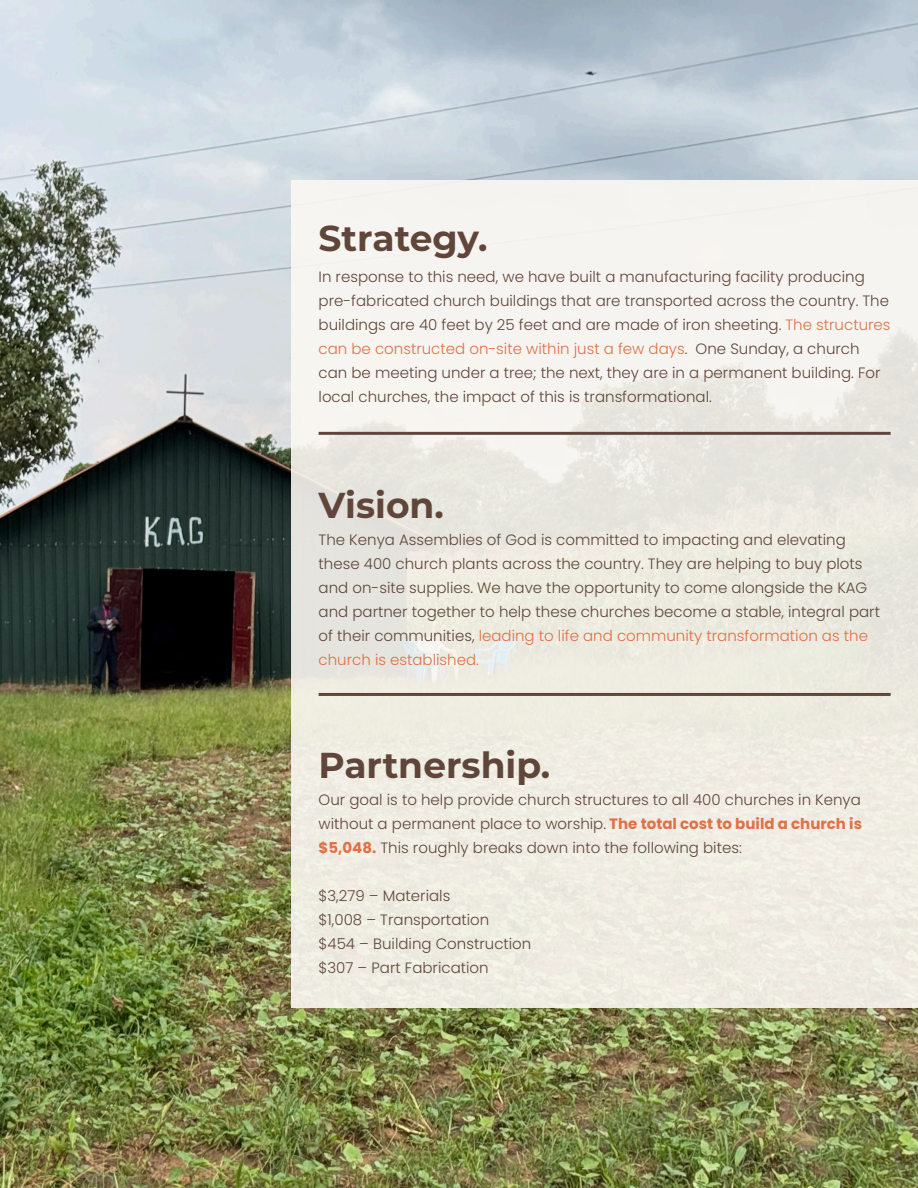
<style>
.page{position:relative;width:918px;height:1188px;background:#fff}
.page>*{position:absolute;margin:0;border:0;box-sizing:border-box;transform-origin:0 0}
.TITLE_4{font:700 36px "Montserrat";color:#60463a}
.body_text{font:300 15px/24px "Poppins";color:#60463a}
.TITLE_9_Left{font:300 15px/24px "Poppins";color:#60463a}
.s1{color:#de7146}
.s2{font-weight:700;color:#de7146}
</style>
<div class="page">
<img style="left:0;top:0;width:918px;height:1188px">
<div style="left:292px;top:180px;width:626px;height:828px;background:linear-gradient(to right,#f0eee6,#efece4)"></div>
<hr style="left:319px;top:693px;width:572px;height:3px;background:#60463a">
<hr style="left:319px;top:432px;width:572px;height:3px;background:#60463a">
<p class="TITLE_4" style="left:319px;top:213px;width:170px">Strategy.</p>
<p class="TITLE_9_Left" style="left:319px;top:265px;width:574px">In response to this need, we have built a manufacturing facility producing pre-fabricated church buildings that are transported across the country. The buildings are 40 feet by 25 feet and are made of iron sheeting. <span class="s1">The structures can be constructed on-site within just a few days</span>. One Sunday, a church can be meeting under a tree; the next, they are in a permanent building. For local churches, the impact of this is transformational.</p>
<p class="TITLE_4" style="left:319px;top:480px;width:127px">Vision.</p>
<p class="body_text" style="left:319px;top:528px;width:563px">The Kenya Assemblies of God is committed to impacting and elevating these 400 church plants across the country. They are helping to buy plots and on-site supplies. We have the opportunity to come alongside the KAG and partner together to help these churches become a stable, integral part of their communities, <span class="s1">leading to life and community transformation as the church is established.</span></p>
<p class="TITLE_4" style="left:319px;top:739px;width:233px">Partnership.</p>
<p class="body_text" style="left:319px;top:788px;width:545px;text-align:justify">Our goal is to help provide church structures to all 400 churches in Kenya without a permanent place to worship. <span class="s2">The total cost to build a church is $5,048.</span> This roughly breaks down into the following bites:</p>
<p class="body_text" style="left:319px;top:884px;width:133px">$3,279 – Materials</p>
<p class="body_text" style="left:319px;top:908px;width:172px">$1,008 – Transportation</p>
<p class="body_text" style="left:319px;top:932px;width:214px">$454 – Building Construction</p>
<p class="body_text" style="left:319px;top:956px;width:172px">$307 – Part Fabrication</p>
</div>
